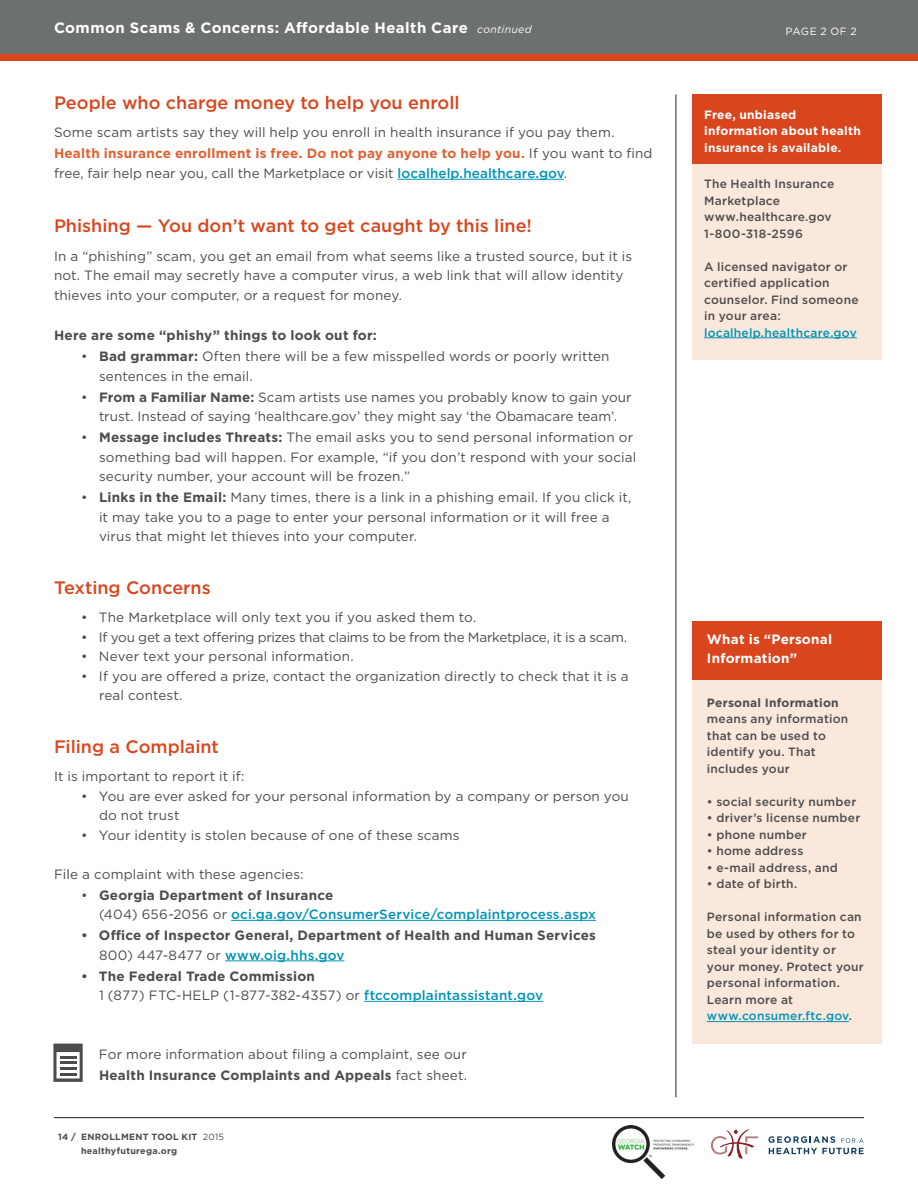
<style>
.page{position:relative;width:918px;height:1188px;background:#fff}
.page>*{position:absolute;margin:0;border:0;box-sizing:border-box;transform-origin:0 0}
.Style_2{font:500 18px "Gotham";color:#d9461d}
.t1{font:700 15px "Gotham";letter-spacing:.03em;color:#fff}
.Body_1{font:13.5px/19.5px "Gotham";letter-spacing:.005em;color:#4b4c4d}
.Body_1-2{font:700 13.5px/19.5px "Gotham";letter-spacing:.015em;color:#4b4c4d}
.Body_1-3{font:500 13.5px/19.5px "Gotham";letter-spacing:.015em;color:#0093b6}
.Body_1-4{font:13.5px "Gotham";letter-spacing:-.02em;color:#4b4c4d}
.Body_1-5{font:700 13.5px/19.5px "Gotham";letter-spacing:.015em;color:#fff}
.Note_3{font:500 12px/16.5px "Gotham";letter-spacing:.02em;color:#4b4c4d}
.Note_3-2{font:700 12px/16.5px "Gotham";letter-spacing:.02em;color:#fff}
.Body_1-6{font:10.5px "Gotham";letter-spacing:.035em;color:#fff}
.t2{font:700 9px "Gotham";letter-spacing:.03em;color:#4b4c4d}
.s1{font-weight:400;font-style:italic;font-size:10.5px}
.s2{font-weight:700;color:#df6233}
.s3{font-weight:500;color:#0093b6}
.s4{font-weight:700}
.s5{font-weight:400;color:#4b4c4d}
.s6{font-weight:700;color:#4b4c4d}
.s7{font-weight:400}
.s8{color:#0093b6}
</style>
<div class="page">
<svg style="left:768px;top:1136px;width:96px;height:18px"></svg>
<svg style="left:711px;top:1130px;width:47px;height:29px"></svg>
<hr style="left:54px;top:1117px;width:810px;height:1px;background:#231f20">
<hr style="left:676px;top:94px;width:1px;height:1003px;background:#231f20">
<div style="left:0;top:0;width:918px;height:54px;background:#6d716d"></div>
<div style="left:692px;top:110px;width:190px;height:250px;background:#fbe8dc"></div>
<div style="left:692px;top:94px;width:190px;height:70px;background:#d9461d"></div>
<div style="left:0;top:54px;width:918px;height:6px;background:#d9461d"></div>
<hr style="left:398px;top:179px;width:166px;height:1px;background:#0093b6">
<hr style="left:704px;top:337px;width:153px;height:1px;background:#0093b6">
<hr style="left:231px;top:920px;width:365px;height:1px;background:#0093b6">
<hr style="left:225px;top:961px;width:119px;height:1px;background:#0093b6">
<hr style="left:364px;top:1001px;width:179px;height:1px;background:#0093b6">
<div style="left:692px;top:636px;width:190px;height:408px;background:#fbe8dc"></div>
<div style="left:692px;top:621px;width:190px;height:58px;background:#d9461d"></div>
<hr style="left:707px;top:1021px;width:142px;height:1px;background:#0093b6">
<svg style="left:53px;top:1044px;width:30px;height:38px"></svg>
<img style="left:612px;top:1126px;width:81px;height:53px">
<p class="t1" style="left:54px;top:17px;width:479px">Common Scams &amp; Concerns: Affordable Health Care <span class="s1">continued</span></p>
<p class="Style_2" style="left:54px;top:91px;width:407px">People who charge money to help you enroll</p>
<p class="Body_1" style="left:54px;top:122px;width:600px;line-height:21px">Some scam artists say they will help you enroll in health insurance if you pay them.<br><span class="s2">Health insurance enrollment is free. Do not pay anyone to help you.</span> If you want to find</p>
<p class="Body_1" style="left:54px;top:163px;width:515px">free, fair help near you, call the Marketplace or visit <span class="s3">localhelp.healthcare.gov</span>.</p>
<p class="Style_2" style="left:54px;top:214px;width:479px">Phishing — You don’t want to get caught by this line!</p>
<p class="Body_1" style="left:54px;top:246px;width:580px">In a “phishing” scam, you get an email from what seems like a trusted source, but it is not. The email may secretly have a computer virus, a web link that will allow identity thieves into your computer, or a request for money.</p>
<p class="Body_1-2" style="left:54px;top:325px;width:324px">Here are some “phishy” things to look out for:</p>
<p class="Body_1" style="left:99px;top:346px;width:512px;text-indent:-18px">• <span class="s4">Bad grammar:</span> Often there will be a few misspelled words or poorly written sentences in the email.</p>
<p class="Body_1" style="left:81px;top:387px;width:552px;text-align:center">• <span class="s4">From a Familiar Name:</span> Scam artists use names you probably know to gain your trust. Instead of saying ‘healthcare.gov’ they might say ‘the Obamacare team’.</p>
<p class="Body_1" style="left:99px;top:427px;width:539px;text-indent:-18px">• <span class="s4">Message includes Threats:</span> The email asks you to send personal information or something bad will happen. For example, “if you don’t respond with your social security number, your account will be frozen.”</p>
<p class="Body_1" style="left:99px;top:487px;width:534px;text-indent:-18px">• <span class="s4">Links in the Email:</span> Many times, there is a link in a phishing email. If you click it, it may take you to a page to enter your personal information or it will free a virus that might let thieves into your computer.</p>
<p class="Style_2" style="left:54px;top:575px;width:158px">Texting Concerns</p>
<p class="Body_1" style="left:81px;top:607px;width:397px">• The Marketplace will only text you if you asked them to.</p>
<p class="Body_1-4" style="left:81px;top:628px;width:548px">• If you get a text offering prizes that claims to be from the Marketplace, it is a scam.</p>
<p class="Body_1" style="left:81px;top:646px;width:274px">• Never text your personal information.</p>
<p class="Body_1" style="left:99px;top:666px;width:531px;text-indent:-18px">• If you are offered a prize, contact the organization directly to check that it is a real contest.</p>
<p class="Style_2" style="left:54px;top:734px;width:167px">Filing a Complaint</p>
<p class="Body_1" style="left:54px;top:766px;width:192px">It is important to report it if:</p>
<p class="Body_1" style="left:99px;top:786px;width:531px;text-indent:-18px">• You are ever asked for your personal information by a company or person you do not trust</p>
<p class="Body_1" style="left:81px;top:825px;width:380px">• Your identity is stolen because of one of these scams</p>
<p class="Body_1" style="left:54px;top:864px;width:251px">File a complaint with these agencies:</p>
<p class="Body_1-3" style="left:99px;top:885px;width:499px;text-indent:-18px"><span class="s5">•</span> <span class="s6">Georgia Department of Insurance<br></span><span class="s5">(404) 656-2056 or</span> oci.ga.gov/ConsumerService/complaintprocess.aspx</p>
<p class="Body_1-2" style="left:99px;top:925px;width:498px;text-indent:-18px">• Office of Inspector General, Department of Health and Human Services<br><span class="s7">800) 447-8477 or</span> <span class="s3">www.oig.hhs.gov</span></p>
<p class="Body_1" style="left:99px;top:966px;width:446px;text-indent:-18px"><span class="s4">• The Federal Trade Commission<br></span>1 (877) FTC-HELP (1-877-382-4357) or <span class="s3">ftccomplaintassistant.gov</span></p>
<p class="Body_1" style="left:99px;top:1043px;width:369px;line-height:21px">For more information about filing a complaint, see our<br><span class="s4">Health Insurance Complaints and Appeals</span> fact sheet.</p>
<p class="t2" style="left:58px;top:1130px;width:167px">14 / ENROLLMENT TOOL KIT <span class="s7">2015</span></p>
<p class="t2" style="left:81px;top:1145px;width:98px">healthyfuturega.org</p>
<p class="Body_1-6" style="left:785px;top:25px;width:73px">PAGE 2 OF 2</p>
<p class="Note_3-2" style="left:704px;top:106px;width:158px">Free, unbiased information about health insurance is available.</p>
<p class="Note_3" style="left:704px;top:175px;width:132px">The Health Insurance<br>Marketplace</p>
<p class="Note_3" style="left:704px;top:208px;width:129px">www.healthcare.gov</p>
<p class="Note_3" style="left:704px;top:225px;width:100px">1-800-318-2596</p>
<p class="Note_3" style="left:704px;top:258px;width:156px">A licensed navigator or certified application counselor. Find someone in your area: <span class="s8">localhelp.healthcare.gov</span></p>
<p class="Body_1-5" style="left:707px;top:629px;width:127px">What is “Personal<br>Information”</p>
<p class="Note_3" style="left:707px;top:694px;width:143px"><span class="s4">Personal Information </span>means any information that can be used to identify you. That includes your</p>
<p class="Note_3" style="left:707px;top:793px;width:151px">• social security number</p>
<p class="Note_3" style="left:707px;top:810px;width:155px">• driver’s license number</p>
<p class="Note_3" style="left:707px;top:826px;width:101px">• phone number</p>
<p class="Note_3" style="left:707px;top:843px;width:98px">• home address</p>
<p class="Note_3" style="left:707px;top:859px;width:132px">• e-mail address, and</p>
<p class="Note_3" style="left:707px;top:876px;width:92px">• date of birth.</p>
<p class="Note_3" style="left:707px;top:909px;width:158px">Personal information can be used by others for to steal your identity or your money. Protect your personal information.<br>Learn more at <span class="s8">www.consumer.ftc.gov</span>.</p>
</div>
